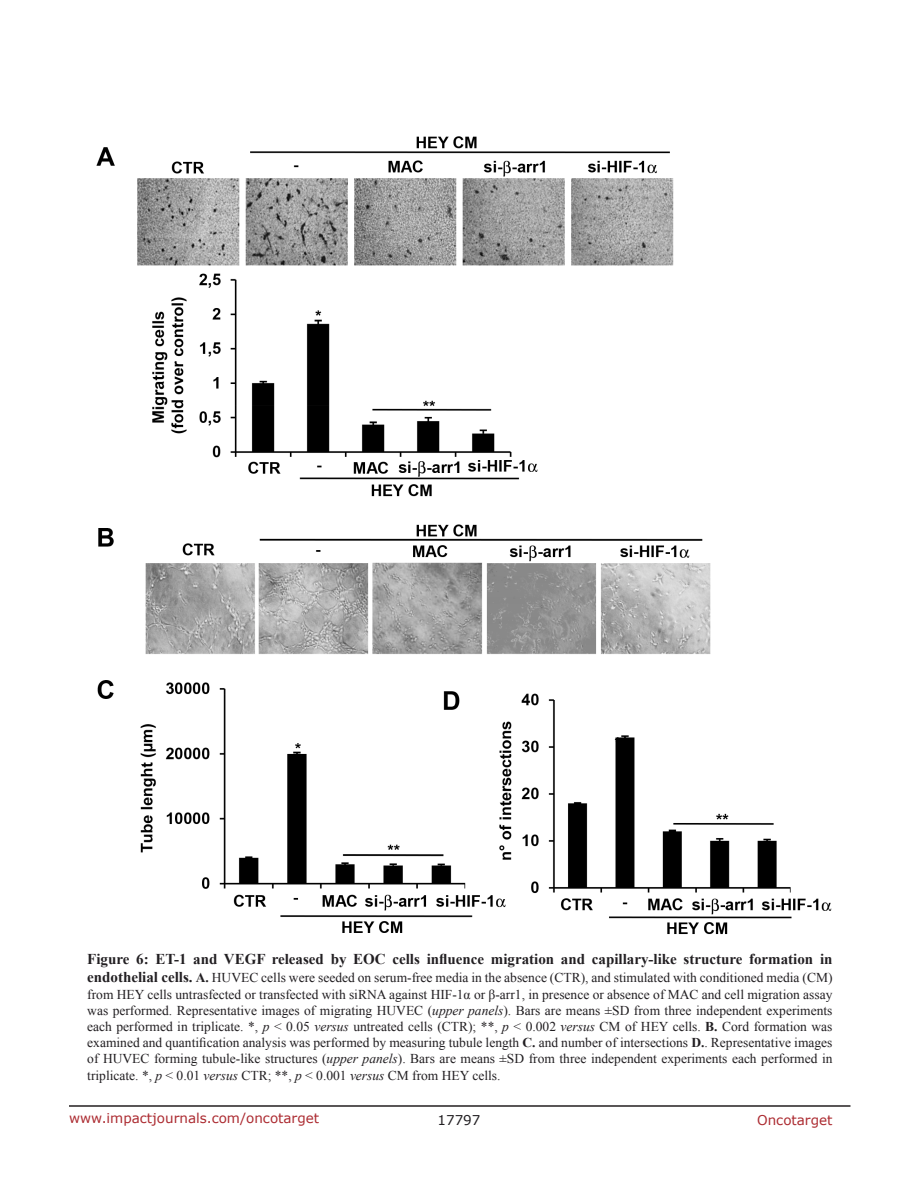
<style>
.page{position:relative;width:918px;height:1188px;background:#fff}
.page>*{position:absolute;margin:0;border:0;box-sizing:border-box;transform-origin:0 0}
.FigureText{font:700 15px "Times New Roman";color:#221f22}
.FigureText-2{font:13.5px/16.2px "Times New Roman";color:#221f22;text-align:justify}
.t1{font:13.5px "Verdana";color:#ac2b31}
.t2{font:13.5px "Verdana";color:#221f22}
.s1{font-weight:700;font-size:15px}
.s2{font-weight:700}
.s3{font-style:italic}
</style>
<div class="page">
<hr style="left:69px;top:1105px;width:781px;height:2px;background:#231f20">
<img style="left:96px;top:136px;width:736px;height:798px">
<p class="FigureText" style="left:87px;top:949px;width:747px">Figure 6: ET-1 and VEGF released by EOC cells influence migration and capillary-like structure formation in</p>
<p class="FigureText-2" style="left:87px;top:969px;width:747px"><span class="s1">endothelial cells.</span> <span class="s2">A.</span> HUVEC cells were seeded on serum-free media in the absence (CTR), and stimulated with conditioned media (CM) from HEY cells untrasfected or transfected with siRNA against HIF-1α or β-arr1, in presence or absence of MAC and cell migration assay was performed. Representative images of migrating HUVEC (<span class="s3">upper panels</span>). Bars are means ±SD from three independent experiments each performed in triplicate. *, <span class="s3">p</span> &lt; 0.05 <span class="s3">versus</span> untreated cells (CTR); **, <span class="s3">p</span> &lt; 0.002 <span class="s3">versus</span> CM of HEY cells. <span class="s2">B.</span> Cord formation was examined and quantification analysis was performed by measuring tubule length <span class="s2">C.</span> and number of intersections <span class="s2">D.</span>. Representative images of HUVEC forming tubule-like structures (<span class="s3">upper panels</span>). Bars are means ±SD from three independent experiments each performed in triplicate. *, <span class="s3">p</span> &lt; 0.01 <span class="s3">versus</span> CTR; **, <span class="s3">p</span> &lt; 0.001 <span class="s3">versus</span> CM from HEY cells.</p>
<p class="t1" style="left:69px;top:1109px;width:252px">www.impactjournals.com/oncotarget</p>
<p class="t2" style="left:438px;top:1111px;width:44px">17797</p>
<p class="t1" style="left:757px;top:1111px;width:77px">Oncotarget</p>
</div>
